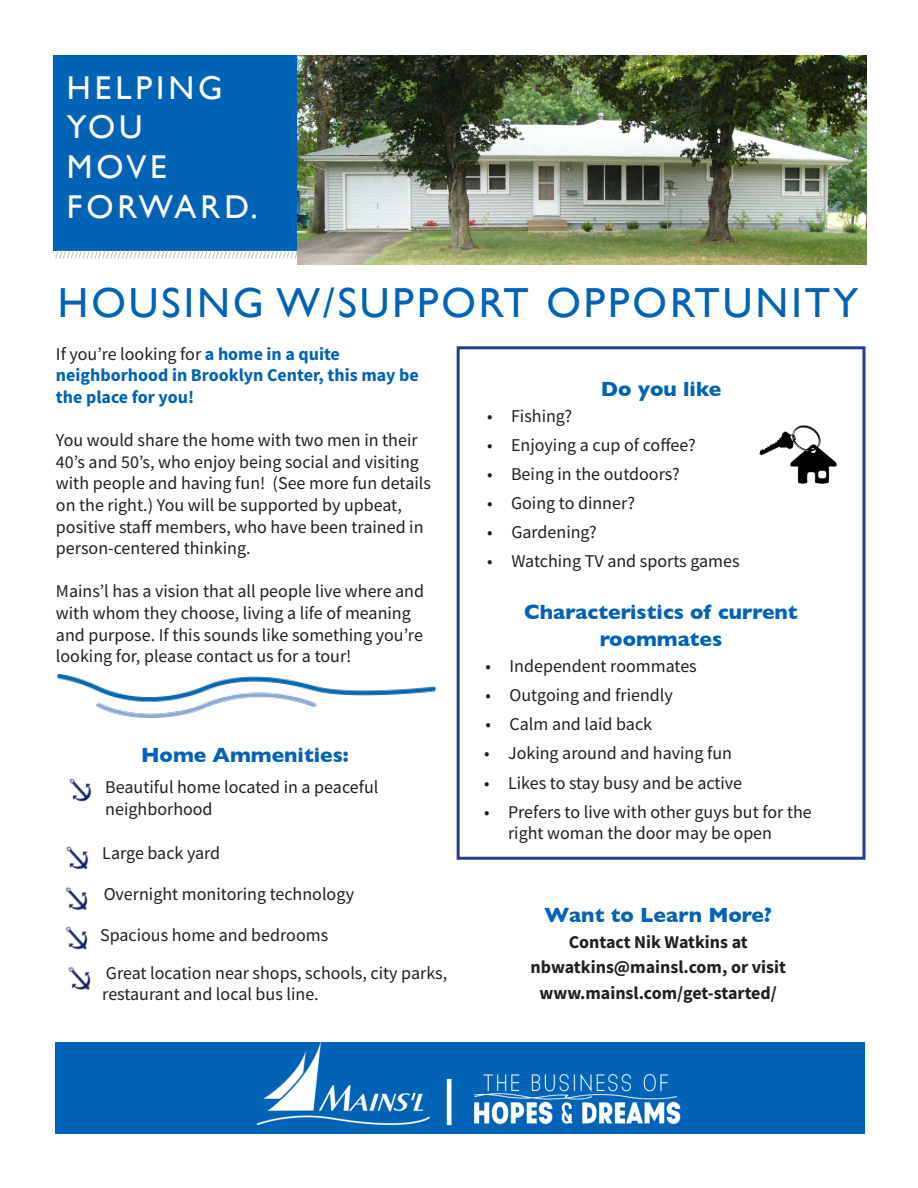
<style>
.page{position:relative;width:918px;height:1188px;background:#fff}
.page>*{position:absolute;margin:0;border:0;box-sizing:border-box;transform-origin:0 0}
.t1{font:42px "Gill Sans";letter-spacing:.07em;color:#0063b6}
.t2{font:33px "Gill Sans";letter-spacing:.12em;color:#fff}
.t3{font:700 21px/27px "Gill Sans";color:#0063b6;text-align:center}
.t4{font:18px/21.6px "Source Sans Pro";color:#231f20}
.t5{font:700 18px/21.6px "Source Sans Pro";color:#0063b6}
.t6{font:700 18px "Source Sans Pro";color:#231f20}
.s1{font-weight:400;color:#231f20}
</style>
<div class="page">
<div style="left:56px;top:1042px;width:809px;height:92px;background:#0063b6"></div>
<div style="left:54px;top:56px;width:243px;height:195px;background:#0063b6"></div>
<img style="left:69px;top:778px;width:23px;height:24px">
<img style="left:66px;top:846px;width:23px;height:24px">
<img style="left:65px;top:887px;width:23px;height:24px">
<img style="left:66px;top:926px;width:22px;height:24px">
<img style="left:256px;top:1042px;width:425px;height:84px">
<div style="left:457px;top:346px;width:409px;height:514px;background:#fff;border:3px solid #253f8e"></div>
<img style="left:759px;top:425px;width:78px;height:59px">
<img style="left:57px;top:675px;width:379px;height:42px">
<img style="left:297px;top:56px;width:570px;height:209px">
<img style="left:68px;top:966px;width:23px;height:24px">
<p class="t2" style="left:67px;top:68px;width:157px">HELPING</p>
<p class="t2" style="left:67px;top:108px;width:77px">YOU</p>
<p class="t2" style="left:67px;top:147px;width:101px">MOVE</p>
<p class="t2" style="left:67px;top:187px;width:192px">FORWARD.</p>
<p class="t1" style="left:58px;top:278px;width:802px">HOUSING W/SUPPORT OPPORTUNITY</p>
<p class="t5" style="left:56px;top:343px;width:364px"><span class="s1">If you’re looking for</span> a home in a quite neighborhood in Brooklyn Center, this may be the place for you!</p>
<p class="t4" style="left:56px;top:429px;width:376px">You would share the home with two men in their 40’s and 50’s, who enjoy being social and visiting with people and having fun! (See more fun details on the right.) You will be supported by upbeat, positive staff members, who have been trained in person-centered thinking.</p>
<p class="t4" style="left:56px;top:581px;width:370px">Mains’l has a vision that all people live where and with whom they choose, living a life of meaning and purpose. If this sounds like something you’re looking for, please contact us for a tour!</p>
<p class="t3" style="left:601px;top:375px;width:122px">Do you like</p>
<p class="t4" style="left:487px;top:405px;width:86px">• Fishing?</p>
<p class="t4" style="left:487px;top:434px;width:210px">• Enjoying a cup of coffee?</p>
<p class="t4" style="left:487px;top:463px;width:194px">• Being in the outdoors?</p>
<p class="t4" style="left:487px;top:492px;width:149px">• Going to dinner?</p>
<p class="t4" style="left:487px;top:521px;width:111px">• Gardening?</p>
<p class="t4" style="left:487px;top:551px;width:254px">• Watching TV and sports games</p>
<p class="t3" style="left:524px;top:598px;width:275px">Characteristics of current roommates</p>
<p class="t4" style="left:486px;top:655px;width:213px">• Independent roommates</p>
<p class="t4" style="left:486px;top:684px;width:189px">• Outgoing and friendly</p>
<p class="t4" style="left:486px;top:713px;width:168px">• Calm and laid back</p>
<p class="t4" style="left:484px;top:743px;width:249px">• Joking around and having fun</p>
<p class="t4" style="left:484px;top:772px;width:260px">• Likes to stay busy and be active</p>
<p class="t4" style="left:508px;top:801px;width:305px;text-indent:-24px">• Prefers to live with other guys but for the right woman the door may be open</p>
<p class="t3" style="left:141px;top:741px;width:209px">Home Ammenities:</p>
<p class="t4" style="left:105px;top:776px;width:275px">Beautiful home located in a peaceful neighborhood</p>
<p class="t4" style="left:102px;top:842px;width:119px">Large back yard</p>
<p class="t4" style="left:104px;top:883px;width:252px">Overnight monitoring technology</p>
<p class="t4" style="left:100px;top:924px;width:230px">Spacious home and bedrooms</p>
<p class="t3" style="left:545px;top:901px;width:229px">Want to Learn More?</p>
<p class="t6" style="left:569px;top:929px;width:181px">Contact Nik Watkins at</p>
<p class="t6" style="left:531px;top:955px;width:257px">nbwatkins@mainsl.com, or visit</p>
<p class="t6" style="left:540px;top:980px;width:239px">www.mainsl.com/get-started/</p>
<p class="t4" style="left:102px;top:962px;width:346px">Great location near shops, schools, city parks, restaurant and local bus line.</p>
</div>
